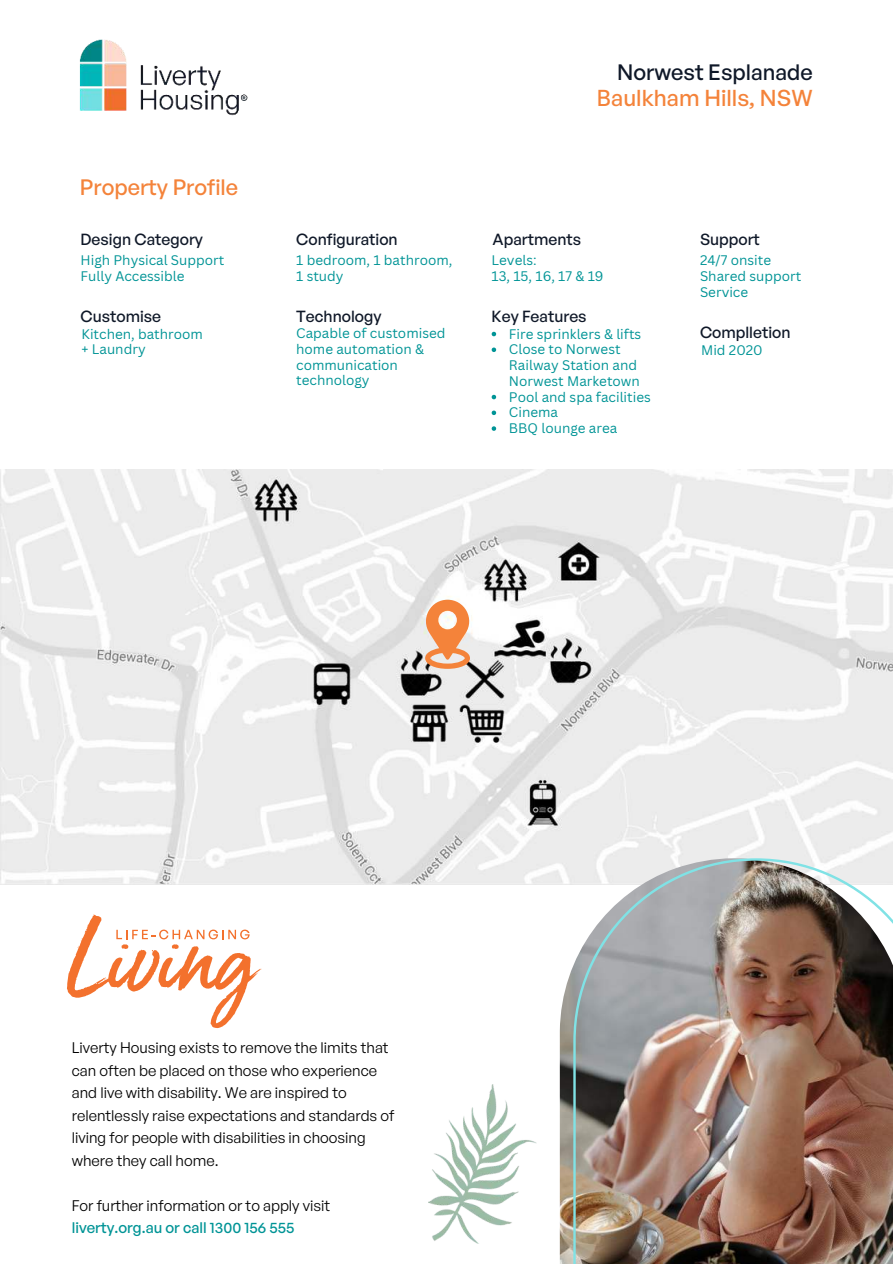
<style>
.page{position:relative;width:893px;height:1264px;background:#fff}
.page>*{position:absolute;margin:0;border:0;box-sizing:border-box;transform-origin:0 0}
.t1{font:500 22.5px "General Sans";color:#f4833a}
.t2{font:500 21.75px "General Sans";color:#0f1828}
.t3{font:500 21.75px "General Sans";color:#f4833a}
.t4{font:500 15.75px "General Sans";color:#0f1828}
.t5{font:15px/22.5px "General Sans";color:#000}
.t6{font:500 15px "General Sans";color:#009496}
.t7{font:13.5px/15.8px "Canva Sans";color:#009496}
</style>
<div class="page">
<img style="left:0;top:470px;width:892px;height:414px">
<img style="left:79px;top:39px;width:169px;height:77px">
<svg style="left:491px;top:332px;width:5px;height:4px"></svg>
<svg style="left:491px;top:347px;width:5px;height:5px"></svg>
<svg style="left:491px;top:395px;width:5px;height:4px"></svg>
<svg style="left:491px;top:410px;width:5px;height:5px"></svg>
<svg style="left:491px;top:426px;width:5px;height:5px"></svg>
<img style="left:559px;top:858px;width:14px;height:405px">
<img style="left:428px;top:1084px;width:108px;height:159px">
<svg style="left:67px;top:914px;width:194px;height:114px"></svg>
<img style="left:573px;top:858px;width:319px;height:405px">
<svg style="left:425px;top:599px;width:45px;height:70px;background:#f0ae82"></svg>
<h2 class="t2" style="left:617px;top:58px;width:197px">Norwest Esplanade</h2>
<h1 class="t1" style="left:597px;top:83px;width:217px">Baulkham Hills, NSW</h1>
<h2 class="t3" style="left:80px;top:173px;width:160px">Property Profile</h2>
<p class="t4" style="left:81px;top:230px;width:124px">Design Category</p>
<p class="t4" style="left:296px;top:230px;width:103px">Configuration</p>
<p class="t4" style="left:492px;top:230px;width:90px">Apartments</p>
<p class="t4" style="left:700px;top:230px;width:61px">Support</p>
<p class="t7" style="left:81px;top:252px;width:145px">High Physical Support<br>Fully Accessible</p>
<p class="t7" style="left:296px;top:252px;width:158px">1 bedroom, 1 bathroom,<br>1 study</p>
<p class="t7" style="left:491px;top:252px;width:113px">Levels:<br>13, 15, 16, 17 &amp; 19</p>
<p class="t7" style="left:700px;top:252px;width:103px">24/7 onsite<br>Shared support<br>Service</p>
<p class="t4" style="left:81px;top:306px;width:82px">Customise</p>
<p class="t4" style="left:296px;top:306px;width:87px">Technology</p>
<p class="t4" style="left:491px;top:306px;width:97px">Key Features</p>
<p class="t7" style="left:81px;top:326px;width:123px">Kitchen, bathroom + Laundry</p>
<p class="t7" style="left:296px;top:325px;width:151px">Capable of customised home automation &amp; communication technology</p>
<p class="t7" style="left:509px;top:326px;width:143px">Fire sprinklers &amp; lifts<br>Close to Norwest<br>Railway Station and<br>Norwest Marketown<br>Pool and spa facilities<br>Cinema<br>BBQ lounge area</p>
<p class="t4" style="left:700px;top:322px;width:92px">Complletion</p>
<p class="t7" style="left:701px;top:342px;width:63px">Mid 2020</p>
<p class="t5" style="left:72px;top:1036px;width:324px">Liverty Housing exists to remove the limits that can often be placed on those who experience and live with disability. We are inspired to relentlessly raise expectations and standards of living for people with disabilities in choosing where they call home.</p>
<p class="t5" style="left:72px;top:1193px;width:260px">For further information or to apply visit</p>
<p class="t6" style="left:72px;top:1218px;width:224px">liverty.org.au or call 1300 156 555</p>
</div>
